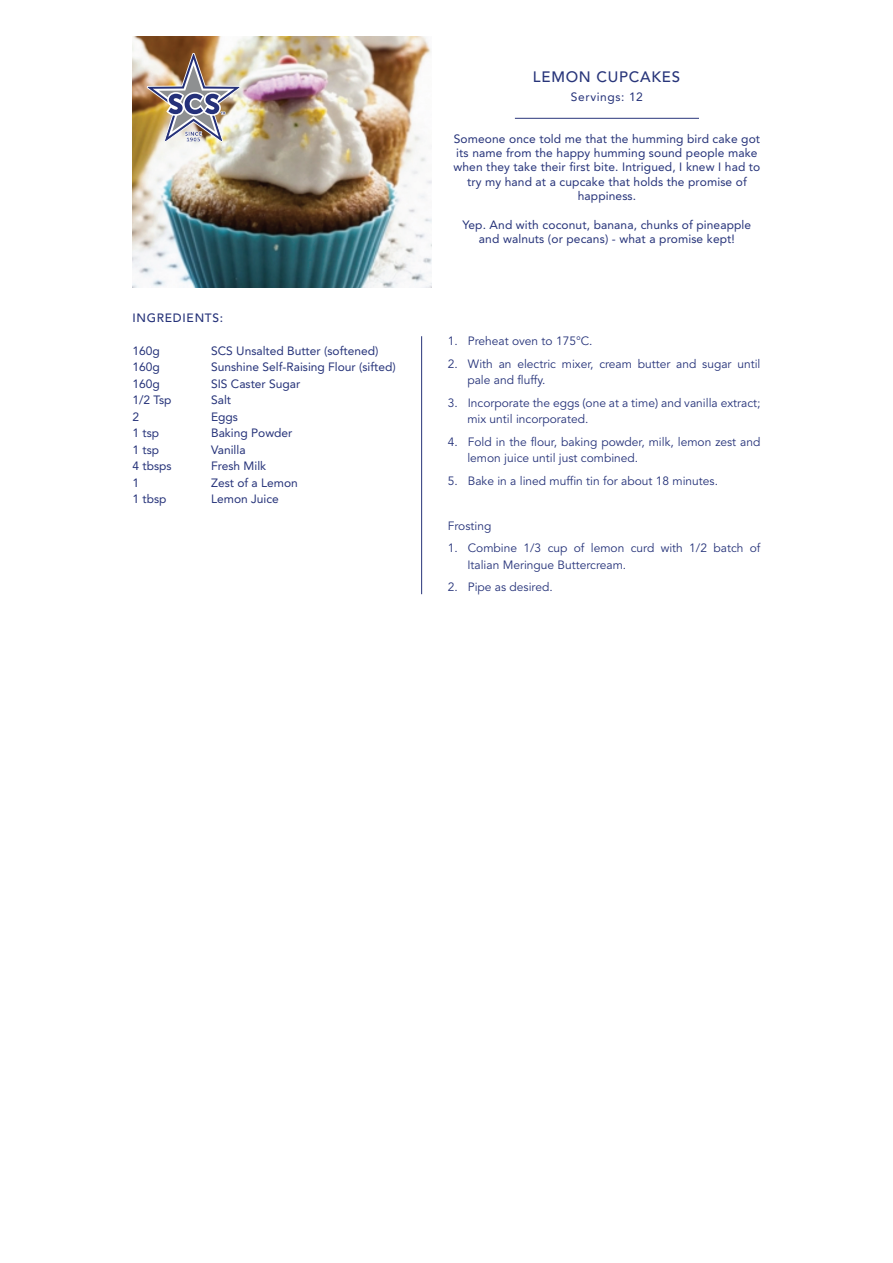
<style>
.page{position:relative;width:893px;height:1263px;background:#fff}
.page>*{position:absolute;margin:0;border:0;box-sizing:border-box;transform-origin:0 0}
.t1{font:500 15px "Avenir";letter-spacing:.05em;color:#28357a}
.t2{font:12px/14.4px "Avenir";letter-spacing:.01em;color:#253279;text-align:center}
.t3{font:12px/16.5px "Avenir";color:#253279}
.t4{font:500 12px "Avenir";letter-spacing:.06em;color:#253279}
.t5{font:12px "Avenir";letter-spacing:.05em;color:#253279}
</style>
<div class="page">
<hr style="left:515px;top:118px;width:184px;height:1px;background:#28357a">
<img style="left:132px;top:36px;width:300px;height:252px">
<img style="left:147px;top:53px;width:93px;height:89px">
<hr style="left:421px;top:336px;width:1px;height:258px;background:#28357a">
<p class="t4" style="left:132px;top:313px;width:92px">INGREDIENTS:</p>
<p class="t2" style="left:132px;top:344px;width:29px">160g</p>
<p class="t2" style="left:211px;top:344px;width:169px">SCS Unsalted Butter (softened)</p>
<p class="t2" style="left:132px;top:361px;width:29px">160g</p>
<p class="t2" style="left:211px;top:361px;width:186px">Sunshine Self-Raising Flour (sifted)</p>
<p class="t2" style="left:132px;top:377px;width:29px">160g</p>
<p class="t2" style="left:211px;top:377px;width:91px">SIS Caster Sugar</p>
<p class="t2" style="left:132px;top:394px;width:41px">1/2 Tsp</p>
<p class="t2" style="left:211px;top:394px;width:22px">Salt</p>
<p class="t2" style="left:132px;top:410px;width:8px">2</p>
<p class="t2" style="left:211px;top:410px;width:28px">Eggs</p>
<p class="t2" style="left:132px;top:427px;width:28px">1 tsp</p>
<p class="t2" style="left:211px;top:427px;width:83px">Baking Powder</p>
<p class="t2" style="left:132px;top:443px;width:28px">1 tsp</p>
<p class="t2" style="left:211px;top:443px;width:36px">Vanilla</p>
<p class="t2" style="left:132px;top:460px;width:41px">4 tbsps</p>
<p class="t2" style="left:211px;top:460px;width:57px">Fresh Milk</p>
<p class="t2" style="left:132px;top:476px;width:8px">1</p>
<p class="t2" style="left:211px;top:476px;width:88px">Zest of a Lemon</p>
<p class="t2" style="left:132px;top:493px;width:36px">1 tbsp</p>
<p class="t2" style="left:211px;top:493px;width:69px">Lemon Juice</p>
<p class="t1" style="left:533px;top:71px;width:149px">LEMON CUPCAKES</p>
<p class="t5" style="left:571px;top:92px;width:73px">Servings: 12</p>
<p class="t2" style="left:453px;top:132px;width:308px">Someone once told me that the humming bird cake got its name from the happy humming sound people make when they take their first bite. Intrigued, I knew I had to try my hand at a cupcake that holds the promise of happiness.</p>
<p class="t2" style="left:463px;top:219px;width:290px">Yep. And with coconut, banana, chunks of pineapple and walnuts (or pecans) - what a promise kept!</p>
<p class="t3" style="left:448px;top:334px;width:146px">1. Preheat oven to 175°C.</p>
<p class="t3" style="left:467px;top:357px;width:295px;text-indent:-20px">2. With an electric mixer, cream butter and sugar until pale and fluffy.</p>
<p class="t3" style="left:467px;top:396px;width:295px;text-indent:-20px">3. Incorporate the eggs (one at a time) and vanilla extract; mix until incorporated.</p>
<p class="t3" style="left:467px;top:435px;width:295px;text-indent:-20px">4. Fold in the flour, baking powder, milk, lemon zest and lemon juice until just combined.</p>
<p class="t3" style="left:448px;top:474px;width:272px">5. Bake in a lined muffin tin for about 18 minutes.</p>
<p class="t3" style="left:448px;top:519px;width:45px">Frosting</p>
<p class="t3" style="left:467px;top:541px;width:295px;text-indent:-20px">1. Combine 1/3 cup of lemon curd with 1/2 batch of<br>Italian Meringue Buttercream.</p>
<p class="t3" style="left:448px;top:580px;width:106px">2. Pipe as desired.</p>
</div>
